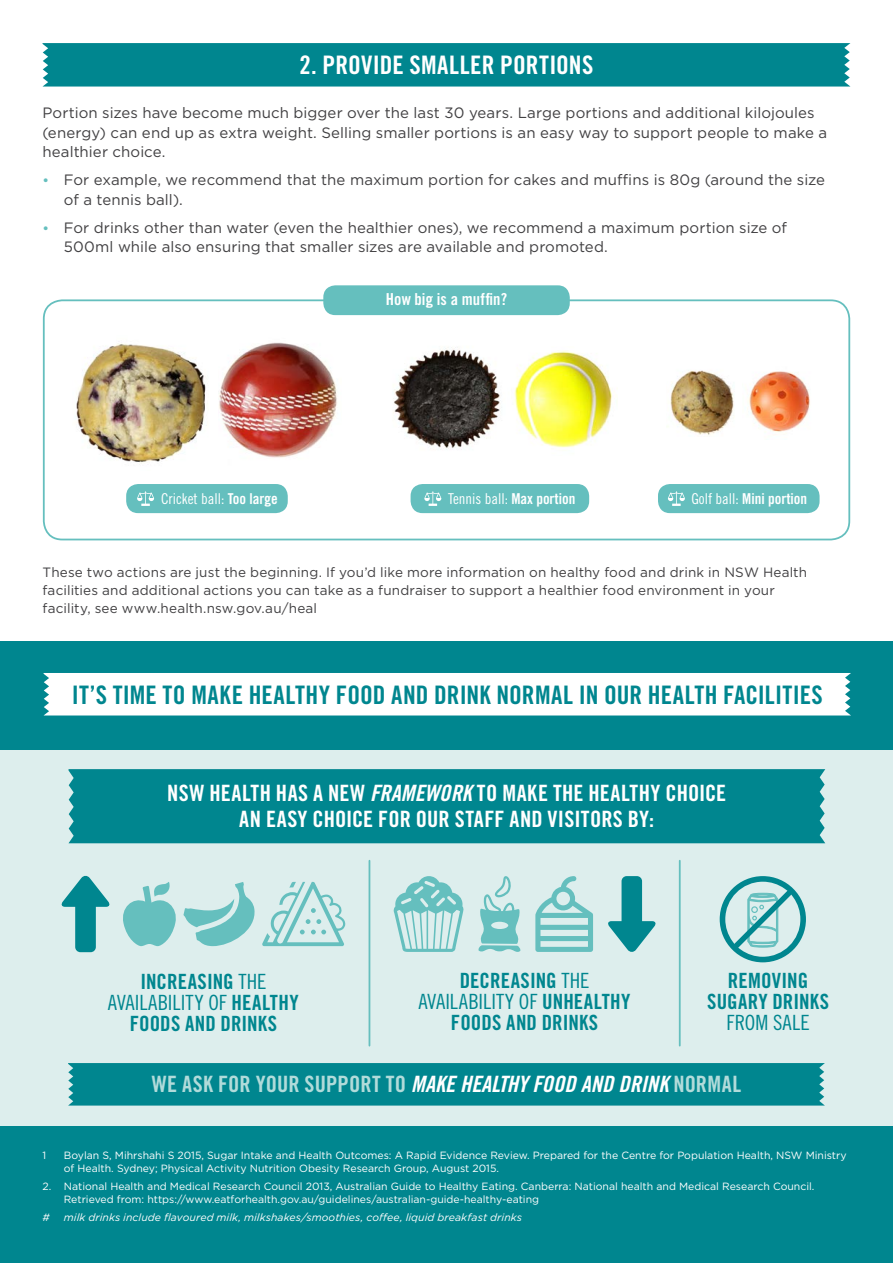
<style>
.page{position:relative;width:893px;height:1263px;background:#fff}
.page>*{position:absolute;margin:0;border:0;box-sizing:border-box;transform-origin:0 0}
.t1{font:25.5px "Trade Gothic Bold Cond Twenty";letter-spacing:.005em;color:#00868f}
.t2{font:25.5px "Trade Gothic Bold Cond Twenty";letter-spacing:.01em;color:#fff}
.t3{font:22.5px/25.5px "Trade Gothic Bold Cond Twenty";letter-spacing:.01em;color:#fff;text-align:center}
.t4{font:22.5px "Trade Gothic Bold Cond Twenty";letter-spacing:.01em;color:#b1dbda}
.t5{font:21px/21px "Trade Gothic Bold Cond Twenty";letter-spacing:.005em;color:#00868f;text-align:center}
.t6{font:21px "Trade Gothic Cond Eighteen";letter-spacing:.005em;color:#00868f}
.t7{font:16.5px "Trade Gothic Bold Cond Twenty";letter-spacing:.01em;color:#fff}
.t8{font:15px/19.5px "Gotham";letter-spacing:.005em;color:#414042}
.t9{font:15px "Trade Gothic Cond Eighteen";color:#fff}
.t10{font:15px "Trade Gothic Bold Cond Twenty";color:#fff}
.t11{font:13.5px/18px "Gotham";letter-spacing:.01em;color:#414042}
.t12{font:10.5px/13.5px "Gotham";color:#fff}
.t13{font:italic 10.5px "Gotham";letter-spacing:.005em;color:#fff}
.s1{font-weight:500;font-size:13.5px;color:#65bfbe}
.s2{font-family:"Trade Gothic Bold Cond Twenty"}
.s3{font-family:"Trade Gothic Cond Eighteen"}
.s4{font-family:"Trade Gothic Bold Cond Twenty Obl"}
.s5{font-family:"Trade Gothic Bold Cond Twenty Obl";color:#fff}
</style>
<div class="page">
<div style="left:0;top:746px;width:893px;height:400px;background:#ddeeed"></div>
<div style="left:68px;top:1063px;width:757px;height:42px;background:#00868f"></div>
<div style="left:69px;top:769px;width:756px;height:74px;background:#00868f"></div>
<hr style="left:369px;top:861px;width:1px;height:185px;background:#65bfbe">
<hr style="left:679px;top:861px;width:2px;height:185px;background:#65bfbe">
<svg style="left:608px;top:876px;width:48px;height:76px"></svg>
<svg style="left:478px;top:876px;width:42px;height:76px"></svg>
<svg style="left:393px;top:876px;width:71px;height:76px"></svg>
<svg style="left:535px;top:876px;width:58px;height:76px"></svg>
<svg style="left:61px;top:875px;width:49px;height:77px"></svg>
<svg style="left:123px;top:882px;width:222px;height:64px"></svg>
<svg style="left:720px;top:876px;width:86px;height:86px"></svg>
<div style="left:0;top:1127px;width:893px;height:136px;background:#00868f"></div>
<div style="left:0;top:641px;width:893px;height:108px;background:#00868f"></div>
<div style="left:44px;top:673px;width:807px;height:42px;background:#fff"></div>
<div style="left:43px;top:43px;width:807px;height:44px;background:#00868f"></div>
<div style="left:43px;top:299px;width:807px;height:241px;border:2px solid #65bfbe;border-radius:18px"></div>
<div style="left:323px;top:285px;width:247px;height:30px;background:#65bfbe;border-radius:12px"></div>
<img style="left:76px;top:343px;width:130px;height:121px">
<img style="left:219px;top:342px;width:119px;height:116px">
<div style="left:126px;top:484px;width:162px;height:29px;background:#65bfbe;border-radius:12px"></div>
<svg style="left:137px;top:491px;width:17px;height:15px"></svg>
<img style="left:393px;top:348px;width:109px;height:102px">
<img style="left:514px;top:351px;width:98px;height:97px">
<div style="left:411px;top:484px;width:178px;height:29px;background:#65bfbe;border-radius:12px"></div>
<svg style="left:424px;top:491px;width:17px;height:15px"></svg>
<div style="left:658px;top:484px;width:162px;height:29px;background:#65bfbe;border-radius:12px"></div>
<svg style="left:668px;top:491px;width:17px;height:15px"></svg>
<img style="left:667px;top:370px;width:67px;height:65px">
<img style="left:748px;top:371px;width:62px;height:61px">
<h1 class="t2" style="left:300px;top:49px;width:295px">2. PROVIDE SMALLER PORTIONS</h1>
<p class="t8" style="left:43px;top:103px;width:786px">Portion sizes have become much bigger over the last 30 years. Large portions and additional kilojoules (energy) can end up as extra weight. Selling smaller portions is an easy way to support people to make a healthier choice.</p>
<p class="t8" style="left:64px;top:170px;width:763px;text-indent:-21px"><span class="s1">•</span> For example, we recommend that the maximum portion for cakes and muffins is 80g (around the size of a tennis ball).</p>
<p class="t8" style="left:64px;top:218px;width:725px;text-indent:-21px"><span class="s1">•</span> For drinks other than water (even the healthier ones), we recommend a maximum portion size of<br>500ml while also ensuring that smaller sizes are available and promoted.</p>
<p class="t7" style="left:386px;top:289px;width:123px">How big is a muffin?</p>
<p class="t9" style="left:161px;top:490px;width:118px">Cricket ball: <span class="s2">Too large</span></p>
<p class="t9" style="left:448px;top:490px;width:129px">Tennis ball: <span class="s2">Max portion</span></p>
<p class="t10" style="left:691px;top:490px;width:117px"><span class="s3">Golf ball:</span> Mini portion</p>
<p class="t11" style="left:43px;top:563px;width:766px">These two actions are just the beginning. If you’d like more information on healthy food and drink in NSW Health facilities and additional actions you can take as a fundraiser to support a healthier food environment in your facility, see www.health.nsw.gov.au/heal</p>
<h1 class="t1" style="left:72px;top:679px;width:752px">IT’S TIME TO MAKE HEALTHY FOOD AND DRINK NORMAL IN OUR HEALTH FACILITIES</h1>
<h2 class="t3" style="left:167px;top:780px;width:560px">NSW HEALTH HAS A NEW <span class="s4">FRAMEWORK</span> TO MAKE THE HEALTHY CHOICE<br>AN EASY CHOICE FOR OUR STAFF AND VISITORS BY:</h2>
<h3 class="t5" style="left:140px;top:970px;width:128px">INCREASING <span class="s3">THE</span></h3>
<h3 class="t6" style="left:108px;top:989px;width:192px">AVAILABILITY OF <span class="s2">HEALTHY</span></h3>
<h3 class="t5" style="left:130px;top:1012px;width:149px">FOODS AND DRINKS</h3>
<h3 class="t5" style="left:460px;top:970px;width:131px">DECREASING <span class="s3">THE</span></h3>
<h3 class="t6" style="left:419px;top:989px;width:214px">AVAILABILITY OF <span class="s2">UNHEALTHY</span></h3>
<h3 class="t5" style="left:451px;top:1012px;width:149px">FOODS AND DRINKS</h3>
<h3 class="t5" style="left:707px;top:970px;width:123px">REMOVING<br>SUGARY DRINKS</h3>
<h3 class="t6" style="left:726px;top:1010px;width:85px">FROM SALE</h3>
<h2 class="t4" style="left:152px;top:1070px;width:591px">WE ASK FOR YOUR SUPPORT TO <span class="s5">MAKE HEALTHY FOOD AND DRINK</span> NORMAL</h2>
<p class="t12" style="left:43px;top:1148px;width:5px">1</p>
<p class="t12" style="left:64px;top:1148px;width:784px">Boylan S, Mihrshahi S 2015, Sugar Intake and Health Outcomes: A Rapid Evidence Review. Prepared for the Centre for Population Health, NSW Ministry of Health. Sydney; Physical Activity Nutrition Obesity Research Group, August 2015.</p>
<p class="t12" style="left:64px;top:1179px;width:752px;text-indent:-21px">2. National Health and Medical Research Council 2013, Australian Guide to Healthy Eating. Canberra: National health and Medical Research Council.<br>Retrieved from: https://www.eatforhealth.gov.au/guidelines/australian-guide-healthy-eating</p>
<p class="t13" style="left:43px;top:1211px;width:9px">#</p>
<p class="t13" style="left:64px;top:1211px;width:460px">milk drinks include flavoured milk, milkshakes/smoothies, coffee, liquid breakfast drinks</p>
</div>
